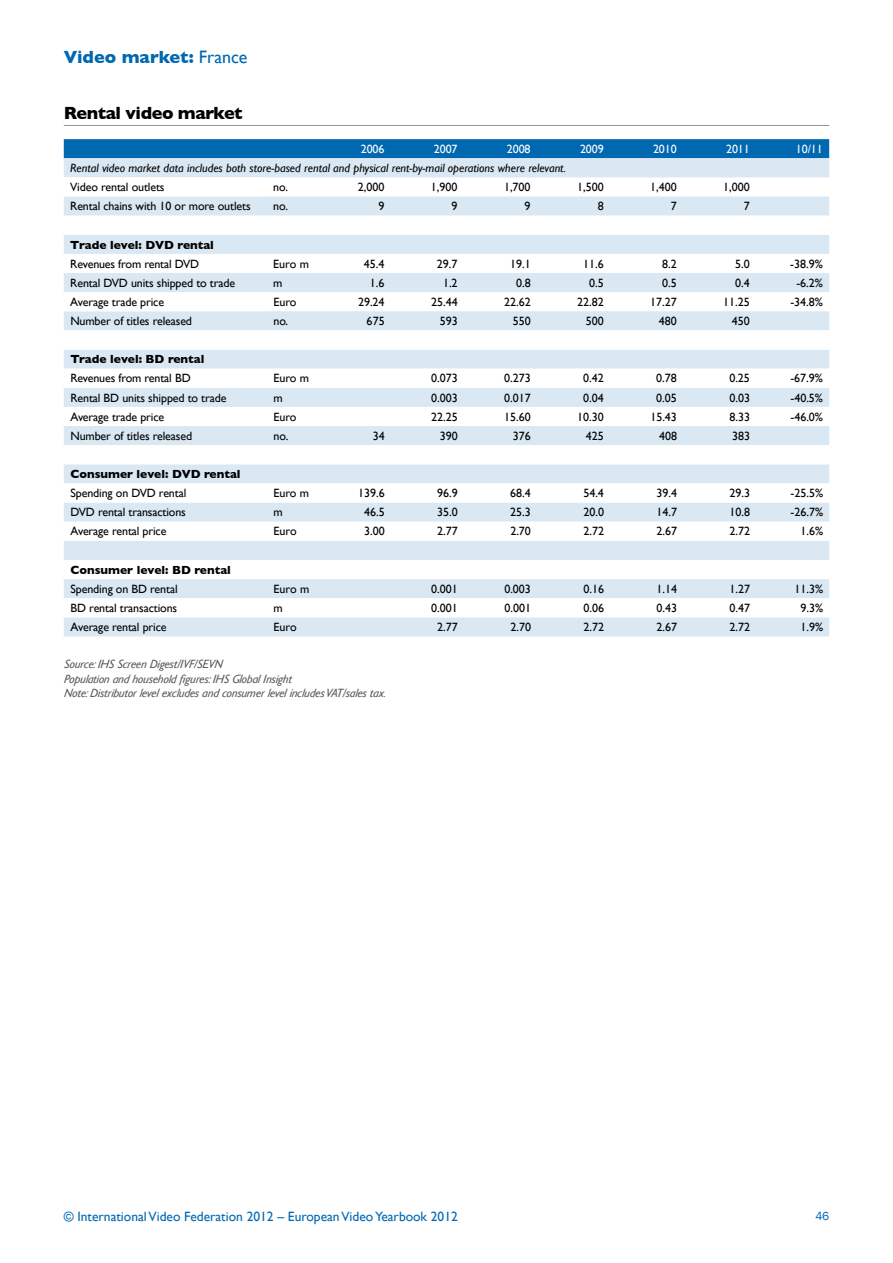
<style>
.page{position:relative;width:893px;height:1263px;background:#fff}
.page>*{position:absolute;margin:0;border:0;box-sizing:border-box;transform-origin:0 0}
.t1{font:700 18px "Gill Sans";color:#0067b1}
.t2{font:700 18px "Gill Sans";letter-spacing:-.025em;color:#000}
.t3{font:13.5px "Gill Sans";color:#0067b1}
.t4{font:12px "Gill Sans";letter-spacing:-.01em;color:#000}
.t5{font:italic 12px/14.4px "Gill Sans";letter-spacing:-.01em;color:#58595b}
.t6{font:italic 12px "Gill Sans";color:#000}
.t7{font:700 12px "Gill Sans";color:#000}
.t8{font:12px "Gill Sans";letter-spacing:-.01em;color:#fff}
.t9{font:12px "Franklin Gothic";color:#0067b1}
.s1{font-weight:400}
</style>
<div class="page">
<hr style="left:64px;top:125px;width:765px;height:1px;background:#939598">
<div style="left:64px;top:139px;width:765px;height:19px;background:#0067b1"></div>
<div style="left:64px;top:158px;width:765px;height:478px;background:#d9e8f3"></div>
<svg style="left:64px;top:177px;width:765px;height:192px"></svg>
<svg style="left:64px;top:369px;width:765px;height:248px"></svg>
<h1 class="t1" style="left:64px;top:47px;width:185px">Video market: <span class="s1">France</span></h1>
<h1 class="t2" style="left:64px;top:102px;width:180px">Rental video market</h1>
<p class="t8" style="left:361px;top:142px;width:25px">2006</p>
<p class="t8" style="left:434px;top:142px;width:25px">2007</p>
<p class="t8" style="left:507px;top:142px;width:25px">2008</p>
<p class="t8" style="left:580px;top:142px;width:25px">2009</p>
<p class="t8" style="left:653px;top:142px;width:25px">2010</p>
<p class="t8" style="left:726px;top:142px;width:25px">2011</p>
<p class="t8" style="left:796px;top:142px;width:28px">10/11</p>
<p class="t6" style="left:70px;top:161px;width:497px">Rental video market data includes both store-based rental and physical rent-by-mail operations where relevant.</p>
<p class="t4" style="left:70px;top:180px;width:96px">Video rental outlets</p>
<p class="t4" style="left:273px;top:180px;width:16px">no.</p>
<p class="t4" style="left:358px;top:180px;width:28px">2,000</p>
<p class="t4" style="left:431px;top:180px;width:28px">1,900</p>
<p class="t4" style="left:504px;top:180px;width:28px">1,700</p>
<p class="t4" style="left:577px;top:180px;width:28px">1,500</p>
<p class="t4" style="left:650px;top:180px;width:28px">1,400</p>
<p class="t4" style="left:723px;top:180px;width:28px">1,000</p>
<p class="t4" style="left:70px;top:199px;width:182px">Rental chains with 10 or more outlets</p>
<p class="t4" style="left:273px;top:199px;width:16px">no.</p>
<p class="t4" style="left:378px;top:199px;width:7px">9</p>
<p class="t4" style="left:452px;top:199px;width:7px">9</p>
<p class="t4" style="left:525px;top:199px;width:7px">9</p>
<p class="t4" style="left:598px;top:199px;width:7px">8</p>
<p class="t4" style="left:671px;top:199px;width:7px">7</p>
<p class="t4" style="left:744px;top:199px;width:7px">7</p>
<p class="t7" style="left:70px;top:237px;width:145px">Trade level: DVD rental</p>
<p class="t4" style="left:70px;top:257px;width:131px">Revenues from rental DVD</p>
<p class="t4" style="left:273px;top:257px;width:37px">Euro m</p>
<p class="t4" style="left:364px;top:257px;width:22px">45.4</p>
<p class="t4" style="left:437px;top:257px;width:22px">29.7</p>
<p class="t4" style="left:510px;top:257px;width:22px">19.1</p>
<p class="t4" style="left:583px;top:257px;width:22px">11.6</p>
<p class="t4" style="left:662px;top:257px;width:16px">8.2</p>
<p class="t4" style="left:735px;top:257px;width:16px">5.0</p>
<p class="t4" style="left:790px;top:257px;width:34px">-38.9%</p>
<p class="t4" style="left:70px;top:276px;width:166px">Rental DVD units shipped to trade</p>
<p class="t4" style="left:273px;top:276px;width:11px">m</p>
<p class="t4" style="left:370px;top:276px;width:16px">1.6</p>
<p class="t4" style="left:443px;top:276px;width:16px">1.2</p>
<p class="t4" style="left:516px;top:276px;width:16px">0.8</p>
<p class="t4" style="left:589px;top:276px;width:16px">0.5</p>
<p class="t4" style="left:662px;top:276px;width:16px">0.5</p>
<p class="t4" style="left:735px;top:276px;width:16px">0.4</p>
<p class="t4" style="left:796px;top:276px;width:28px">-6.2%</p>
<p class="t4" style="left:70px;top:295px;width:95px">Average trade price</p>
<p class="t4" style="left:273px;top:295px;width:25px">Euro</p>
<p class="t4" style="left:358px;top:295px;width:28px">29.24</p>
<p class="t4" style="left:431px;top:295px;width:28px">25.44</p>
<p class="t4" style="left:504px;top:295px;width:28px">22.62</p>
<p class="t4" style="left:577px;top:295px;width:28px">22.82</p>
<p class="t4" style="left:650px;top:295px;width:28px">17.27</p>
<p class="t4" style="left:723px;top:295px;width:28px">11.25</p>
<p class="t4" style="left:790px;top:295px;width:34px">-34.8%</p>
<p class="t4" style="left:70px;top:314px;width:123px">Number of titles released</p>
<p class="t4" style="left:273px;top:314px;width:16px">no.</p>
<p class="t4" style="left:367px;top:314px;width:19px">675</p>
<p class="t4" style="left:440px;top:314px;width:19px">593</p>
<p class="t4" style="left:513px;top:314px;width:19px">550</p>
<p class="t4" style="left:586px;top:314px;width:19px">500</p>
<p class="t4" style="left:659px;top:314px;width:19px">480</p>
<p class="t4" style="left:732px;top:314px;width:19px">450</p>
<p class="t7" style="left:70px;top:352px;width:135px">Trade level: BD rental</p>
<p class="t4" style="left:70px;top:371px;width:122px">Revenues from rental BD</p>
<p class="t4" style="left:273px;top:371px;width:37px">Euro m</p>
<p class="t4" style="left:431px;top:371px;width:28px">0.073</p>
<p class="t4" style="left:504px;top:371px;width:28px">0.273</p>
<p class="t4" style="left:583px;top:371px;width:22px">0.42</p>
<p class="t4" style="left:656px;top:371px;width:22px">0.78</p>
<p class="t4" style="left:729px;top:371px;width:22px">0.25</p>
<p class="t4" style="left:790px;top:371px;width:34px">-67.9%</p>
<p class="t4" style="left:70px;top:390px;width:158px">Rental BD units shipped to trade</p>
<p class="t4" style="left:273px;top:390px;width:11px">m</p>
<p class="t4" style="left:431px;top:390px;width:28px">0.003</p>
<p class="t4" style="left:504px;top:390px;width:28px">0.017</p>
<p class="t4" style="left:583px;top:390px;width:22px">0.04</p>
<p class="t4" style="left:656px;top:390px;width:22px">0.05</p>
<p class="t4" style="left:729px;top:390px;width:22px">0.03</p>
<p class="t4" style="left:790px;top:390px;width:34px">-40.5%</p>
<p class="t4" style="left:70px;top:410px;width:95px">Average trade price</p>
<p class="t4" style="left:273px;top:410px;width:25px">Euro</p>
<p class="t4" style="left:431px;top:410px;width:28px">22.25</p>
<p class="t4" style="left:504px;top:410px;width:28px">15.60</p>
<p class="t4" style="left:577px;top:410px;width:28px">10.30</p>
<p class="t4" style="left:650px;top:410px;width:28px">15.43</p>
<p class="t4" style="left:729px;top:410px;width:22px">8.33</p>
<p class="t4" style="left:790px;top:410px;width:34px">-46.0%</p>
<p class="t4" style="left:70px;top:429px;width:123px">Number of titles released</p>
<p class="t4" style="left:273px;top:429px;width:16px">no.</p>
<p class="t4" style="left:373px;top:429px;width:13px">34</p>
<p class="t4" style="left:440px;top:429px;width:19px">390</p>
<p class="t4" style="left:513px;top:429px;width:19px">376</p>
<p class="t4" style="left:586px;top:429px;width:19px">425</p>
<p class="t4" style="left:659px;top:429px;width:19px">408</p>
<p class="t4" style="left:732px;top:429px;width:19px">383</p>
<p class="t7" style="left:70px;top:467px;width:172px">Consumer level: DVD rental</p>
<p class="t4" style="left:70px;top:486px;width:117px">Spending on DVD rental</p>
<p class="t4" style="left:273px;top:486px;width:37px">Euro m</p>
<p class="t4" style="left:358px;top:486px;width:28px">139.6</p>
<p class="t4" style="left:437px;top:486px;width:22px">96.9</p>
<p class="t4" style="left:510px;top:486px;width:22px">68.4</p>
<p class="t4" style="left:583px;top:486px;width:22px">54.4</p>
<p class="t4" style="left:656px;top:486px;width:22px">39.4</p>
<p class="t4" style="left:729px;top:486px;width:22px">29.3</p>
<p class="t4" style="left:790px;top:486px;width:34px">-25.5%</p>
<p class="t4" style="left:70px;top:505px;width:117px">DVD rental transactions</p>
<p class="t4" style="left:274px;top:505px;width:11px">m</p>
<p class="t4" style="left:364px;top:505px;width:22px">46.5</p>
<p class="t4" style="left:437px;top:505px;width:22px">35.0</p>
<p class="t4" style="left:510px;top:505px;width:22px">25.3</p>
<p class="t4" style="left:583px;top:505px;width:22px">20.0</p>
<p class="t4" style="left:656px;top:505px;width:22px">14.7</p>
<p class="t4" style="left:729px;top:505px;width:22px">10.8</p>
<p class="t4" style="left:791px;top:505px;width:34px">-26.7%</p>
<p class="t4" style="left:71px;top:524px;width:97px">Average rental price</p>
<p class="t4" style="left:274px;top:524px;width:25px">Euro</p>
<p class="t4" style="left:364px;top:524px;width:22px">3.00</p>
<p class="t4" style="left:437px;top:524px;width:22px">2.77</p>
<p class="t4" style="left:510px;top:524px;width:22px">2.70</p>
<p class="t4" style="left:583px;top:524px;width:22px">2.72</p>
<p class="t4" style="left:656px;top:524px;width:22px">2.67</p>
<p class="t4" style="left:729px;top:524px;width:22px">2.72</p>
<p class="t4" style="left:800px;top:524px;width:24px">1.6%</p>
<p class="t7" style="left:71px;top:563px;width:162px">Consumer level: BD rental</p>
<p class="t4" style="left:71px;top:582px;width:109px">Spending on BD rental</p>
<p class="t4" style="left:274px;top:582px;width:37px">Euro m</p>
<p class="t4" style="left:431px;top:582px;width:28px">0.001</p>
<p class="t4" style="left:504px;top:582px;width:28px">0.003</p>
<p class="t4" style="left:583px;top:582px;width:22px">0.16</p>
<p class="t4" style="left:656px;top:582px;width:22px">1.14</p>
<p class="t4" style="left:729px;top:582px;width:22px">1.27</p>
<p class="t4" style="left:794px;top:582px;width:30px">11.3%</p>
<p class="t4" style="left:71px;top:601px;width:108px">BD rental transactions</p>
<p class="t4" style="left:274px;top:601px;width:11px">m</p>
<p class="t4" style="left:431px;top:601px;width:28px">0.001</p>
<p class="t4" style="left:504px;top:601px;width:28px">0.001</p>
<p class="t4" style="left:583px;top:601px;width:22px">0.06</p>
<p class="t4" style="left:656px;top:601px;width:22px">0.43</p>
<p class="t4" style="left:729px;top:601px;width:22px">0.47</p>
<p class="t4" style="left:800px;top:601px;width:24px">9.3%</p>
<p class="t4" style="left:71px;top:620px;width:97px">Average rental price</p>
<p class="t4" style="left:274px;top:620px;width:25px">Euro</p>
<p class="t4" style="left:437px;top:620px;width:22px">2.77</p>
<p class="t4" style="left:510px;top:620px;width:22px">2.70</p>
<p class="t4" style="left:583px;top:620px;width:22px">2.72</p>
<p class="t4" style="left:656px;top:620px;width:22px">2.67</p>
<p class="t4" style="left:730px;top:620px;width:22px">2.72</p>
<p class="t4" style="left:800px;top:620px;width:24px">1.9%</p>
<p class="t5" style="left:64px;top:657px;width:326px">Source:IHS Screen Digest/IVF/SEVN<br>Population and household figures:IHS GlobalInsight<br>Note:Distributorlevelexcludesand consumerlevelincludesVAT/salestax.</p>
<p class="t3" style="left:64px;top:1209px;width:396px">© International Video Federation 2012 – European Video Yearbook 2012</p>
<p class="t9" style="left:815px;top:1209px;width:15px">46</p>
</div>
